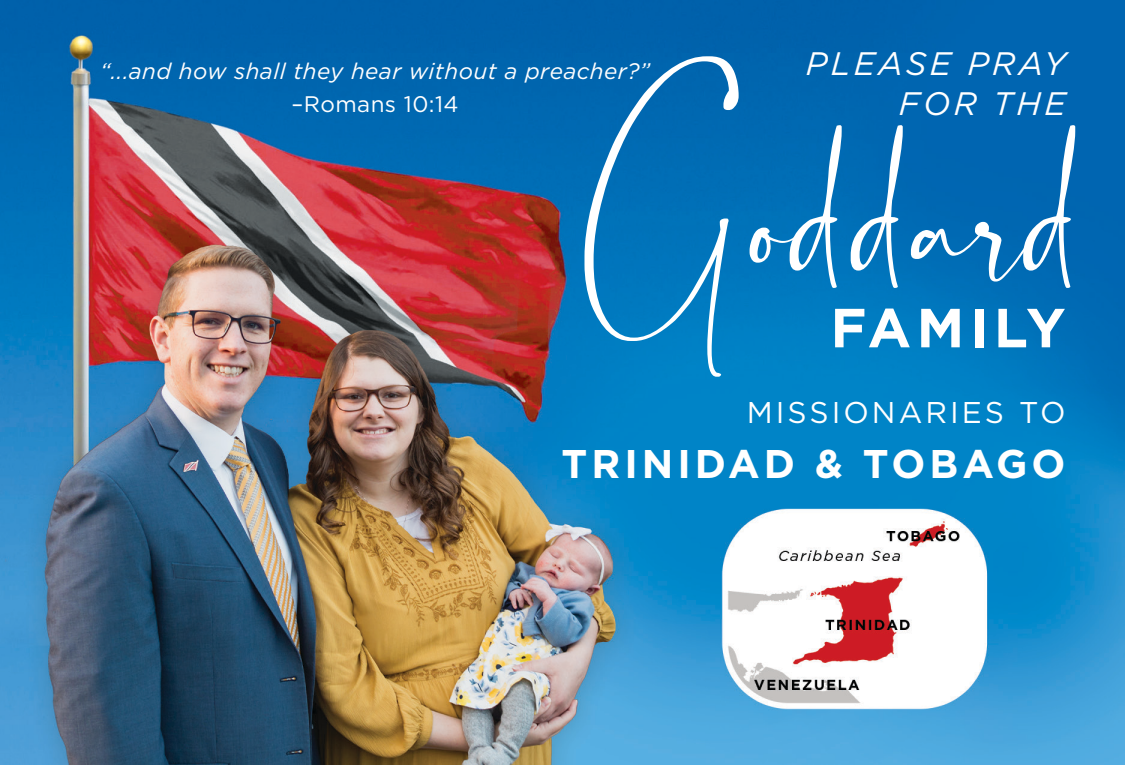
<style>
.page{position:relative;width:1125px;height:765px;background:#fff}
.page>*{position:absolute;margin:0;border:0;box-sizing:border-box;transform-origin:0 0}
.t1{font:345px "Galastone";color:#fff}
.Verses_GREEN{font:700 55px "Gotham";letter-spacing:.1em;color:#fff}
.t2{font:700 40px "Gotham";letter-spacing:.1em;color:#fff}
.t3{font:italic 32.5px "Gotham";letter-spacing:.1em;color:#fff}
.t4{font:30px "Gotham";letter-spacing:.1em;color:#fff}
.Paragraph_Style_2{font:italic 22.5px "Gotham";letter-spacing:.02em;color:#fff}
.Paragraph_Style_2-2{font:22.5px "Gotham";letter-spacing:.02em;color:#fff}
</style>
<div class="page">
<img style="left:0;top:0;width:1125px;height:765px">
<p class="t3" style="left:806px;top:43px;width:261px">PLEASE PRAY</p>
<p class="t3" style="left:899px;top:83px;width:168px">FOR THE</p>
<p class="t1" style="left:585px;top:13px;width:510px">Goddard</p>
<p class="t4" style="left:747px;top:393px;width:320px">MISSIONARIES TO</p>
<p class="t2" style="left:562px;top:437px;width:506px">TRINIDAD &amp; TOBAGO</p>
<p class="Paragraph_Style_2" style="left:100px;top:57px;width:552px">“...and how shall they hear without a preacher?”</p>
<p class="Paragraph_Style_2-2" style="left:292px;top:89px;width:169px">–Romans 10:14</p>
<p class="Verses_GREEN" style="left:830px;top:291px;width:237px">FAMILY</p>
</div>
